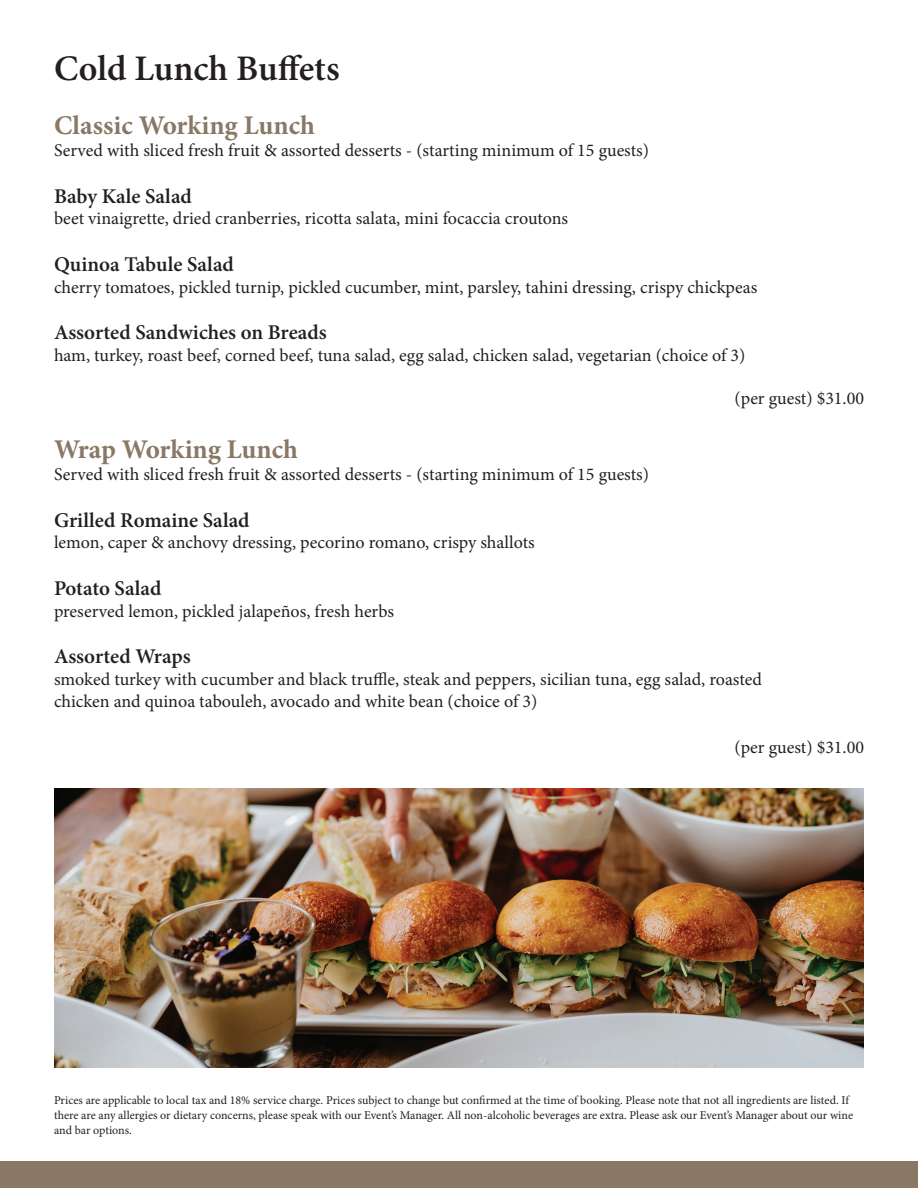
<style>
.page{position:relative;width:918px;height:1188px;background:#fff}
.page>*{position:absolute;margin:0;border:0;box-sizing:border-box;transform-origin:0 0}
.t1{font:600 36px "Minion Pro";color:#231f20}
.t2{font:700 27px "Minion Pro";color:#887865}
.t3{font:600 21px "Minion Pro";color:#231f20}
.t4{font:18px/21.6px "Minion Pro";color:#231f20}
.t5{font:12px/15px "Minion Pro";letter-spacing:-.005em;color:#231f20}
</style>
<div class="page">
<div style="left:0;top:1161px;width:918px;height:27px;background:#887865"></div>
<img style="left:54px;top:788px;width:810px;height:279px">
<h1 class="t1" style="left:54px;top:44px;width:287px">Cold Lunch Buffets</h1>
<h2 class="t2" style="left:54px;top:107px;width:262px">Classic Working Lunch</h2>
<p class="t4" style="left:54px;top:139px;width:597px">Served with sliced fresh fruit &amp; assorted desserts - (starting minimum of 15 guests)</p>
<p class="t3" style="left:54px;top:181px;width:139px">Baby Kale Salad</p>
<p class="t4" style="left:54px;top:208px;width:515px">beet vinaigrette, dried cranberries, ricotta salata, mini focaccia croutons</p>
<p class="t3" style="left:54px;top:250px;width:181px">Quinoa Tabule Salad</p>
<p class="t4" style="left:54px;top:276px;width:705px">cherry tomatoes, pickled turnip, pickled cucumber, mint, parsley, tahini dressing, crispy chickpeas</p>
<p class="t3" style="left:54px;top:318px;width:274px">Assorted Sandwiches on Breads</p>
<p class="t4" style="left:54px;top:345px;width:693px">ham, turkey, roast beef, corned beef, tuna salad, egg salad, chicken salad, vegetarian (choice of 3)</p>
<p class="t4" style="left:735px;top:388px;width:131px">(per guest) $31.00</p>
<h2 class="t2" style="left:54px;top:431px;width:245px">Wrap Working Lunch</h2>
<p class="t4" style="left:54px;top:463px;width:597px">Served with sliced fresh fruit &amp; assorted desserts - (starting minimum of 15 guests)</p>
<p class="t3" style="left:54px;top:505px;width:197px">Grilled Romaine Salad</p>
<p class="t4" style="left:54px;top:532px;width:482px">lemon, caper &amp; anchovy dressing, pecorino romano, crispy shallots</p>
<p class="t3" style="left:54px;top:574px;width:109px">Potato Salad</p>
<p class="t4" style="left:54px;top:600px;width:342px">preserved lemon, pickled jalapeños, fresh herbs</p>
<p class="t3" style="left:54px;top:642px;width:138px">Assorted Wraps</p>
<p class="t4" style="left:54px;top:669px;width:710px">smoked turkey with cucumber and black truffle, steak and peppers, sicilian tuna, egg salad, roasted chicken and quinoa tabouleh, avocado and white bean (choice of 3)</p>
<p class="t4" style="left:735px;top:737px;width:131px">(per guest) $31.00</p>
<p class="t5" style="left:54px;top:1093px;width:801px">Prices are applicable to local tax and 18% service charge. Prices subject to change but confirmed at the time of booking. Please note that not all ingredients are listed. If there are any allergies or dietary concerns, please speak with our Event’s Manager. All non-alcoholic beverages are extra. Please ask our Event’s Manager about our wine and bar options.</p>
</div>
